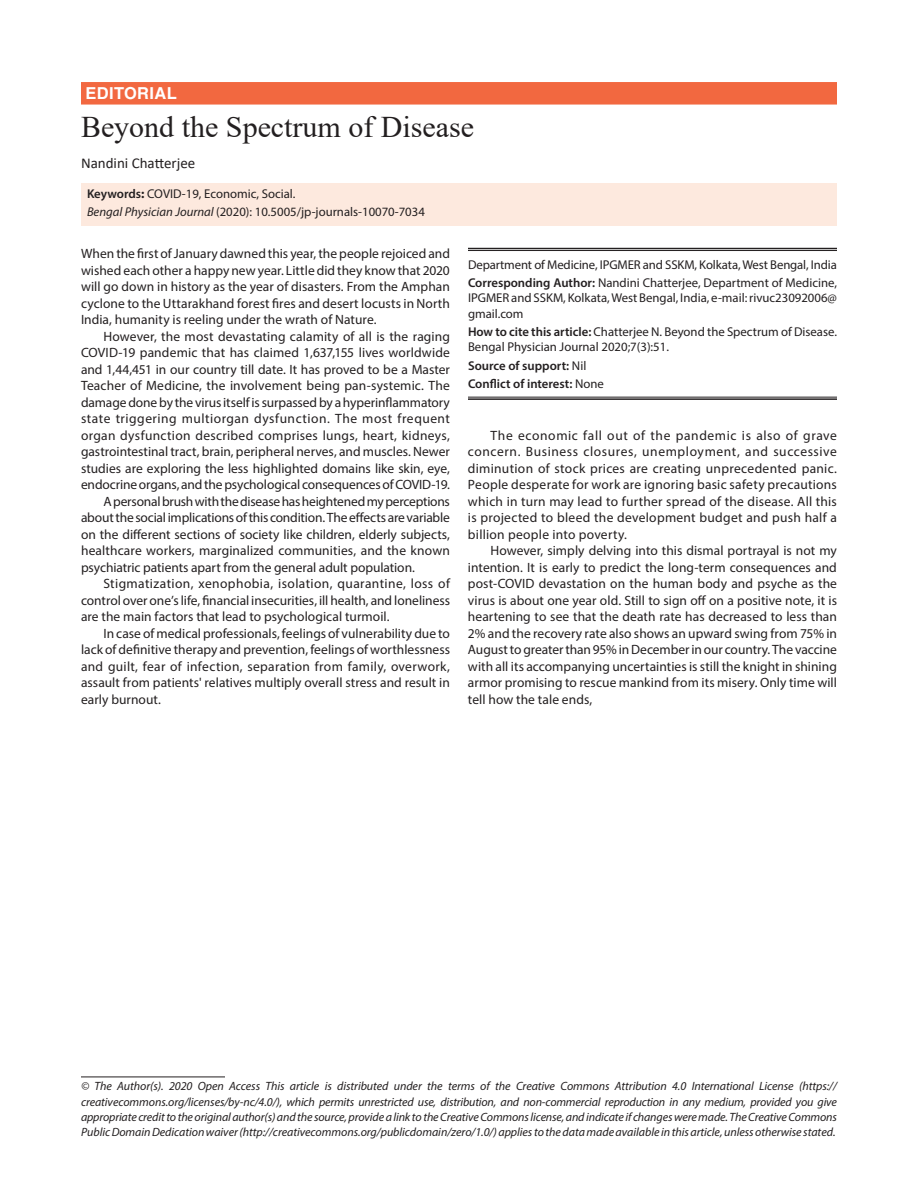
<style>
.page{position:relative;width:918px;height:1188px;background:#fff}
.page>*{position:absolute;margin:0;border:0;box-sizing:border-box;transform-origin:0 0}
.t1{font:30px "Times New Roman";color:#231f20}
.BPJ-ART{font:700 16.5px "Helvetica LT Std";letter-spacing:.025em;color:#fff}
.AuthorName{font:15px "Calibri";color:#231f20}
.Para-Indent{font:13.5px/16.5px "Myriad Pro";color:#231f20;text-align:justify}
.Para-NoIndent{font:13.5px/16.5px "Myriad Pro";letter-spacing:.005em;color:#231f20;text-align:justify}
.Corollary-Para{font:12.75px/15.3px "Myriad Pro";color:#231f20;text-align:justify}
.JT_DOI{font:12.75px "Myriad Pro";color:#231f20}
.Affiliation-first{font:12.75px "Myriad Pro";letter-spacing:-.01em;color:#231f20}
.Keywords{font:12.75px "Myriad Pro";color:#231f20}
.Affiliation-foot-las{font:600 12.75px "Myriad Pro";color:#231f20}
.Corollary-Para-2{font:600 12.75px "Myriad Pro";color:#231f20}
.FootNote{font:italic 12px/15.1px "Myriad Pro";letter-spacing:-.005em;color:#231f20;text-align:justify}
.s1{font-weight:600}
.s2{font-weight:700}
.s3{font-style:italic}
.s4{font-weight:400}
</style>
<div class="page">
<div style="left:81px;top:82px;width:756px;height:23px;background:#f26840"></div>
<div style="left:81px;top:183px;width:756px;height:24px;background:#fde9de"></div>
<div style="left:81px;top:201px;width:756px;height:24px;background:#fde9de"></div>
<hr style="left:81px;top:1077px;width:144px;height:1px;background:#231f20">
<hr style="left:468px;top:248px;width:369px;height:1px;background:#231f20">
<hr style="left:468px;top:250px;width:369px;height:1px;background:#231f20">
<hr style="left:468px;top:397px;width:369px;height:1px;background:#231f20">
<hr style="left:468px;top:398px;width:369px;height:2px;background:#231f20">
<p class="BPJ-ART" style="left:86px;top:83px;width:93px">EDITORIAL</p>
<p class="t1" style="left:81px;top:106px;width:395px">Beyond the Spectrum of Disease</p>
<p class="AuthorName" style="left:81px;top:153px;width:116px">Nandini Chatterjee</p>
<p class="Keywords" style="left:87px;top:186px;width:210px"><span class="s1">Keywords</span><span class="s2">:</span> COVID-19, Economic, Social.</p>
<p class="JT_DOI" style="left:87px;top:204px;width:339px"><span class="s3">Bengal Physician Journal</span> (2020): 10.5005/jp-journals-10070-7034</p>
<p class="Para-NoIndent" style="left:81px;top:245px;width:371px">When the first of January dawned this year, the people rejoiced and wished each other a happy new year. Little did they know that 2020 will go down in history as the year of disasters. From the Amphan cyclone to the Uttarakhand forest fires and desert locusts in North India, humanity is reeling under the wrath of Nature.</p>
<p class="Para-Indent" style="left:81px;top:328px;width:371px;text-indent:23px">However, the most devastating calamity of all is the raging COVID-19 pandemic that has claimed 1,637,155 lives worldwide and 1,44,451 in our country till date. It has proved to be a Master Teacher of Medicine, the involvement being pan-systemic. The damage done by the virus itself is surpassed by a hyperinflammatory state triggering multiorgan dysfunction. The most frequent organ dysfunction described comprises lungs, heart, kidneys, gastrointestinal tract, brain, peripheral nerves, and muscles. Newer studies are exploring the less highlighted domains like skin, eye, endocrine organs, and the psychological consequences of COVID-19.</p>
<p class="Para-Indent" style="left:81px;top:493px;width:371px;text-indent:23px">A personal brush with the disease has heightened my perceptions about the social implications of this condition. The effects are variable on the different sections of society like children, elderly subjects, healthcare workers, marginalized communities, and the known psychiatric patients apart from the general adult population.</p>
<p class="Para-Indent" style="left:81px;top:575px;width:371px;text-indent:23px">Stigmatization, xenophobia, isolation, quarantine, loss of control over one’s life, financial insecurities, ill health, and loneliness are the main factors that lead to psychological turmoil.</p>
<p class="Para-Indent" style="left:81px;top:625px;width:371px;text-indent:23px">In case of medical professionals, feelings of vulnerability due to lack of definitive therapy and prevention, feelings of worthlessness and guilt, fear of infection, separation from family, overwork, assault from patients' relatives multiply overall stress and result in early burnout.</p>
<p class="Affiliation-first" style="left:468px;top:257px;width:370px">Department of Medicine, IPGMER and SSKM, Kolkata, West Bengal, India</p>
<p class="Corollary-Para" style="left:468px;top:275px;width:371px"><span class="s1">Corresponding Author:</span> Nandini Chatterjee, Department of Medicine, IPGMER and SSKM, Kolkata, West Bengal, India, e-mail: rivuc23092006@ gmail.com</p>
<p class="Corollary-Para" style="left:468px;top:324px;width:371px"><span class="s1">How to cite this article:</span> Chatterjee N. Beyond the Spectrum of Disease.<br>Bengal Physician Journal 2020;7(3):51.</p>
<p class="Corollary-Para-2" style="left:468px;top:357px;width:120px">Source of support: <span class="s4">Nil</span></p>
<p class="Affiliation-foot-las" style="left:468px;top:375px;width:137px">Conflict of interest: <span class="s4">None</span></p>
<p class="Para-Indent" style="left:468px;top:427px;width:371px;text-indent:23px">The economic fall out of the pandemic is also of grave concern. Business closures, unemployment, and successive diminution of stock prices are creating unprecedented panic.<br>People desperate for work are ignoring basic safety precautions which in turn may lead to further spread of the disease. All this is projected to bleed the development budget and push half a billion people into poverty.</p>
<p class="Para-Indent" style="left:468px;top:542px;width:371px;text-indent:23px">However, simply delving into this dismal portrayal is not my intention. It is early to predict the long-term consequences and post-COVID devastation on the human body and psyche as the virus is about one year old. Still to sign off on a positive note, it is heartening to see that the death rate has decreased to less than 2% and the recovery rate also shows an upward swing from 75% in August to greater than 95% in December in our country. The vaccine with all its accompanying uncertainties is still the knight in shining armor promising to rescue mankind from its misery. Only time will tell how the tale ends,</p>
<p class="FootNote" style="left:81px;top:1079px;width:758px">© The Author(s). 2020 Open Access This article is distributed under the terms of the Creative Commons Attribution 4.0 International License (https:// creativecommons.org/licenses/by-nc/4.0/), which permits unrestricted use, distribution, and non-commercial reproduction in any medium, provided you give appropriate credit to the original author(s) and the source, provide a link to the Creative Commons license, and indicate if changes were made. The Creative Commons Public Domain Dedication waiver (http://creativecommons.org/publicdomain/zero/1.0/) applies to the data made available in this article, unless otherwise stated.</p>
</div>
